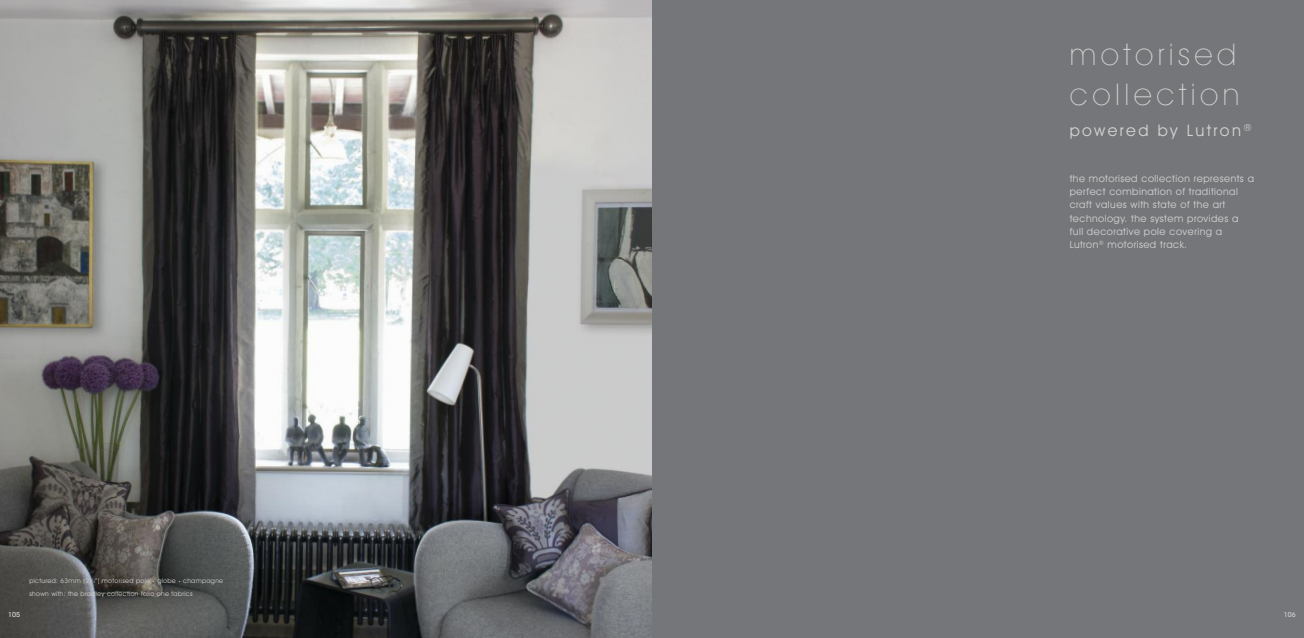
<style>
.page{position:relative;width:1304px;height:638px;background:#fff}
.page>*{position:absolute;margin:0;border:0;box-sizing:border-box;transform-origin:0 0}
.t1{font:200 30px/40px "Avant Garde IT Cby BT";letter-spacing:.15em;color:#d3d3d0}
.t2{font:16px "Avant Garde IT Cby BT";letter-spacing:.15em;color:#d3d3d0}
.t3{font:10px/13px "Avant Garde IT Cby BT";letter-spacing:.05em;color:#d3d3d0}
.t4{font:500 7px "Avant Garde IT Cby BT";color:#dcdcd9}
.t5{font:500 7px "Avant Garde IT Cby BT";color:#d3d3d0}
.t6{font:6.5px/12px "Avant Garde IT Cby BT";letter-spacing:.05em;color:#d3d3d0}
.s1{font-style:italic}
.s2{font-size:3.2px}
.s3{font-size:4px}
</style>
<div class="page">
<img style="left:0;top:0;width:652px;height:638px">
<div style="left:652px;top:0;width:652px;height:638px;background:#75767a"></div>
<p class="t6" style="left:29px;top:576px;width:195px">pictured: 63mm (2<sup>1</sup><span class="s1">/</span><span class="s2">2</span>”) motorised pole <span class="s3">•</span> globe <span class="s3">•</span> champagne shown with: the bradley collection folio one fabrics</p>
<h1 class="t1" style="left:1070px;top:37px;width:171px">motorised collection</h1>
<h2 class="t2" style="left:1070px;top:124px;width:183px">powered by Lutron<sup>®</sup></h2>
<p class="t3" style="left:1070px;top:173px;width:186px">the motorised collection represents a perfect combination of traditional craft values with state of the art technology. the system provides a full decorative pole covering a Lutron<sup>®</sup> motorised track.</p>
<p class="t4" style="left:8px;top:612px;width:14px">105</p>
<p class="t5" style="left:1284px;top:612px;width:14px">106</p>
</div>
